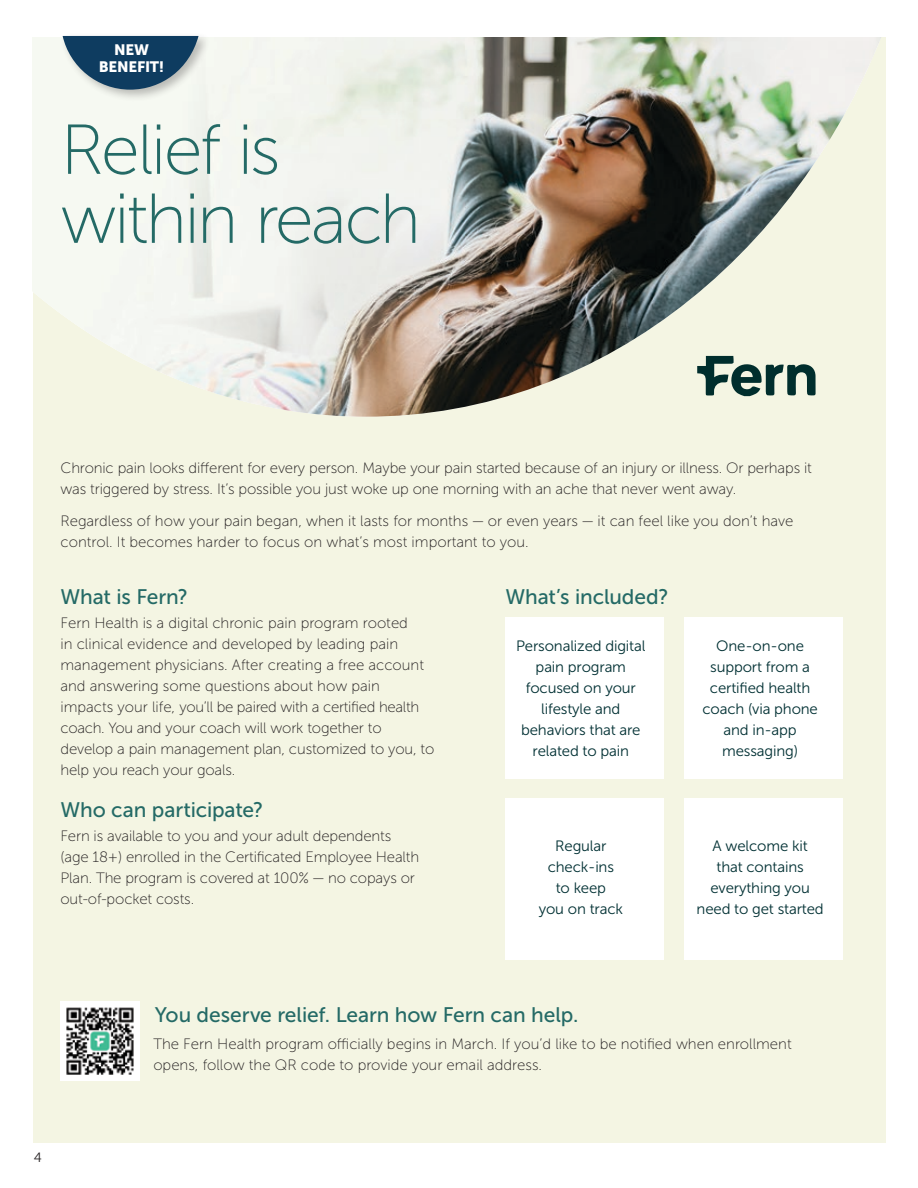
<style>
.page{position:relative;width:918px;height:1188px;background:#fff}
.page>*{position:absolute;margin:0;border:0;box-sizing:border-box;transform-origin:0 0}
.t1{font:70.5px/69px "Museo Sans 100";letter-spacing:-.04em;color:#246a66}
.t2{font:21px "Museo Sans 500";letter-spacing:-.005em;color:#246a66}
.t3{font:15px/21px "Museo Sans 100";letter-spacing:-.01em;color:#231f20}
.t4{font:15px/21px "Museo Sans 300";letter-spacing:-.01em;color:#003033;text-align:center}
.t5{font:15px/16.5px "Museo Sans 900";letter-spacing:-.015em;color:#fff;text-align:center}
.t6{font:13.5px "Museo Sans 300";color:#231f20}
</style>
<div class="page">
<div style="left:33px;top:36px;width:852px;height:1106px;background:#f4f5e3"></div>
<img style="left:32px;top:37px;width:854px;height:380px">
<div style="left:60px;top:1001px;width:80px;height:79px;background:#fff"></div>
<img style="left:66px;top:1007px;width:68px;height:68px">
<svg style="left:697px;top:356px;width:119px;height:40px"></svg>
<div style="left:505px;top:617px;width:159px;height:161px;background:#fff"></div>
<div style="left:684px;top:617px;width:159px;height:161px;background:#fff"></div>
<div style="left:505px;top:799px;width:159px;height:161px;background:#fff"></div>
<div style="left:684px;top:799px;width:159px;height:161px;background:#fff"></div>
<div style="left:0;top:0;width:908px;height:37px;background:#fff"></div>
<div style="left:60px;top:32px;width:151px;height:71px;background:#231f20;opacity:.29"></div>
<svg style="left:63px;top:36px;width:136px;height:54px"></svg>
<p class="t5" style="left:99px;top:42px;width:67px">NEW<br>BENEFIT!</p>
<h1 class="t1" style="left:60px;top:116px;width:362px">Relief is within reach</h1>
<p class="t3" style="left:60px;top:457px;width:753px">Chronic pain looks different for every person. Maybe your pain started because of an injury or illness. Or perhaps it was triggered by stress. It’s possible you just woke up one morning with an ache that never went away.</p>
<p class="t3" style="left:60px;top:511px;width:735px">Regardless of how your pain began, when it lasts for months — or even years — it can feel like you don’t have control. It becomes harder to focus on what’s most important to you.</p>
<h2 class="t2" style="left:60px;top:585px;width:129px">What is Fern?</h2>
<h2 class="t2" style="left:505px;top:585px;width:165px">What’s included?</h2>
<p class="t3" style="left:60px;top:613px;width:375px">Fern Health is a digital chronic pain program rooted<br>in clinical evidence and developed by leading pain management physicians. After creating a free account and answering some questions about how pain impacts your life, you’ll be paired with a certified health coach. You and your coach will work together to develop a pain management plan, customized to you, to help you reach your goals.</p>
<h2 class="t2" style="left:60px;top:798px;width:205px">Who can participate?</h2>
<p class="t3" style="left:60px;top:826px;width:360px">Fern is available to you and your adult dependents (age 18+) enrolled in the Certificated Employee Health Plan. The program is covered at 100% — no copays or out-of-pocket costs.</p>
<p class="t4" style="left:516px;top:635px;width:131px">Personalized digital pain program focused on your lifestyle and behaviors that are related to pain</p>
<p class="t4" style="left:702px;top:635px;width:117px">One-on-one support from a certified health coach (via phone and in-app messaging)</p>
<p class="t4" style="left:539px;top:835px;width:86px">Regular check-ins to keep<br>you on track</p>
<p class="t4" style="left:697px;top:835px;width:129px">A welcome kit<br>that contains everything you need to get started</p>
<p class="t6" style="left:34px;top:1150px;width:10px">4</p>
<h2 class="t2" style="left:155px;top:1003px;width:425px">You deserve relief. Learn how Fern can help.</h2>
<p class="t3" style="left:153px;top:1033px;width:640px">The Fern Health program officially begins in March. If you’d like to be notified when enrollment opens, follow the QR code to provide your email address.</p>
</div>
